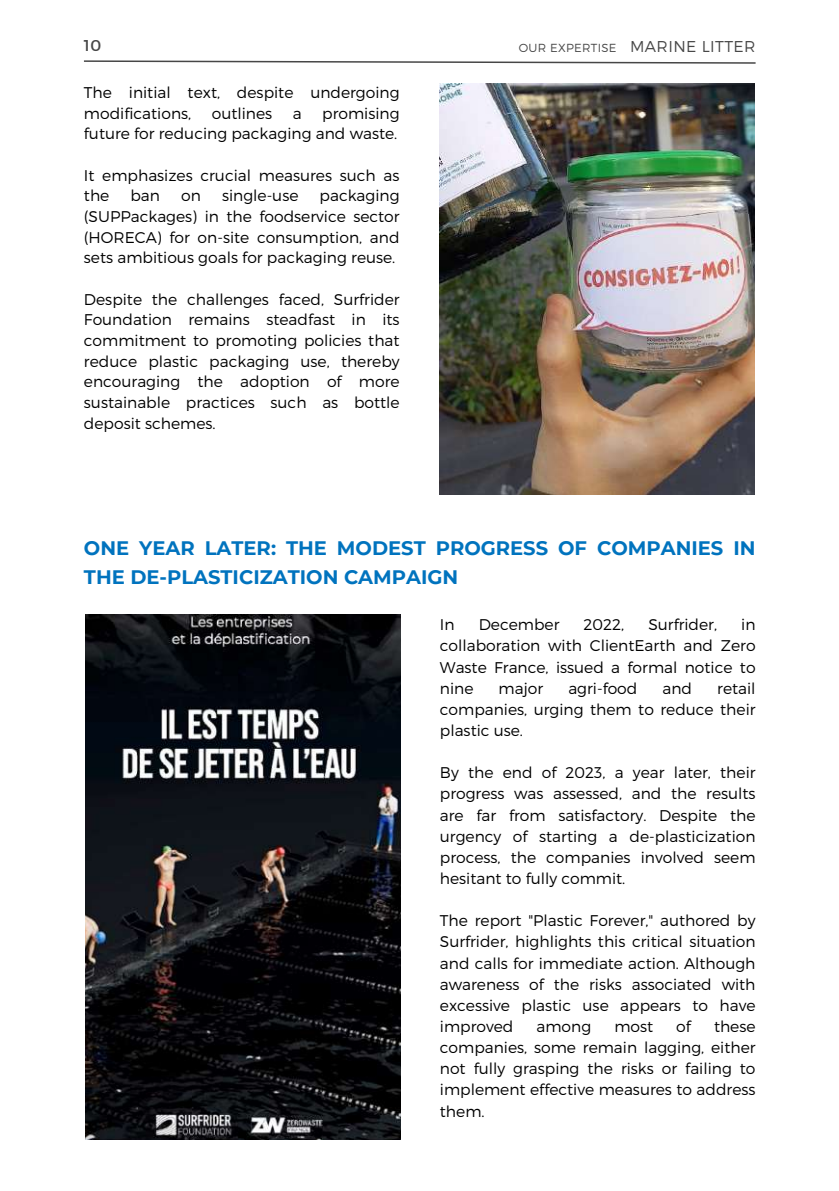
<style>
.page{position:relative;width:839px;height:1191px;background:#fff}
.page>*{position:absolute;margin:0;border:0;box-sizing:border-box;transform-origin:0 0}
.t1{font:700 19.6px/28.4px "Montserrat";color:#0073be}
.t2{font:300 15.6px/20.6px "Montserrat";color:#000}
.t3{font:15.6px "Montserrat";color:#474747}
.t4{font:300 15.4px/21.2px "Montserrat";color:#000;text-align:justify}
.t5{font:300 11.6px "Montserrat";letter-spacing:.03em;color:#474747}
.s1{font-size:15.6px}
</style>
<div class="page">
<svg style="left:84px;top:60px;width:672px;height:4px"></svg>
<img style="left:440px;top:84px;width:314px;height:411px">
<img style="left:85px;top:615px;width:315px;height:525px">
<p class="t3" style="left:84px;top:35px;width:19px">10</p>
<p class="t2" style="left:84px;top:81px;width:317px">The initial text, despite undergoing modifications,</p>
<p class="t2" style="left:212px;top:102px;width:62px">outlines</p>
<p class="t2" style="left:293px;top:102px;width:10px">a</p>
<p class="t2" style="left:84px;top:102px;width:317px;text-align:right">promising<br>future for reducing packaging and waste.</p>
<p class="t2" style="left:84px;top:164px;width:317px">It emphasizes crucial measures such as the</p>
<p class="t2" style="left:84px;top:185px;width:317px;text-align:justify;text-indent:235px">packaging (SUPPackages) in the foodservice sector (HORECA) for on-site consumption, and sets ambitious goals for packaging reuse.</p>
<p class="t2" style="left:84px;top:288px;width:317px;text-align:justify">Despite the challenges faced, Surfrider Foundation remains steadfast in its commitment to promoting policies that reduce plastic packaging use, thereby encouraging the adoption of more sustainable practices such as bottle deposit schemes.</p>
<p class="t2" style="left:130px;top:185px;width:31px">ban</p>
<p class="t2" style="left:181px;top:185px;width:21px">on</p>
<p class="t2" style="left:222px;top:185px;width:78px">single-use</p>
<p class="t5" style="left:518px;top:41px;width:238px">OUR EXPERTISE <span class="s1">MARINE LITTER</span></p>
<p class="t1" style="left:84px;top:534px;width:673px">ONE YEAR LATER: THE MODEST PROGRESS OF COMPANIES IN<br>THE DE-PLASTICIZATION CAMPAIGN</p>
<p class="t4" style="left:440px;top:613px;width:16px">In</p>
<p class="t4" style="left:478px;top:613px;width:82px">December</p>
<p class="t4" style="left:583px;top:613px;width:42px">2022,</p>
<p class="t4" style="left:648px;top:613px;width:70px">Surfrider,</p>
<p class="t4" style="left:440px;top:613px;width:317px;text-indent:301px">in collaboration with ClientEarth and Zero Waste France, issued a formal notice to nine</p>
<p class="t4" style="left:498px;top:677px;width:46px">major</p>
<p class="t4" style="left:568px;top:677px;width:71px">agri-food</p>
<p class="t4" style="left:662px;top:677px;width:31px">and</p>
<p class="t4" style="left:440px;top:677px;width:317px;text-indent:277px">retail companies, urging them to reduce their plastic use.</p>
<p class="t4" style="left:440px;top:761px;width:317px">By the end of 2023, a year later, their progress was assessed, and the results are far from satisfactory. Despite the urgency of starting a de-plasticization process, the companies involved seem hesitant to fully commit.</p>
<p class="t4" style="left:440px;top:909px;width:317px">The report "Plastic Forever," authored by Surfrider, highlights this critical situation and calls for immediate action. Although awareness of the risks associated with excessive plastic use appears to have improved</p>
<p class="t4" style="left:536px;top:1015px;width:56px">among</p>
<p class="t4" style="left:614px;top:1015px;width:40px">most</p>
<p class="t4" style="left:676px;top:1015px;width:16px">of</p>
<p class="t4" style="left:440px;top:1015px;width:317px;text-indent:274px">these companies, some remain lagging, either not fully grasping the risks or failing to implement effective measures to address them.</p>
</div>
